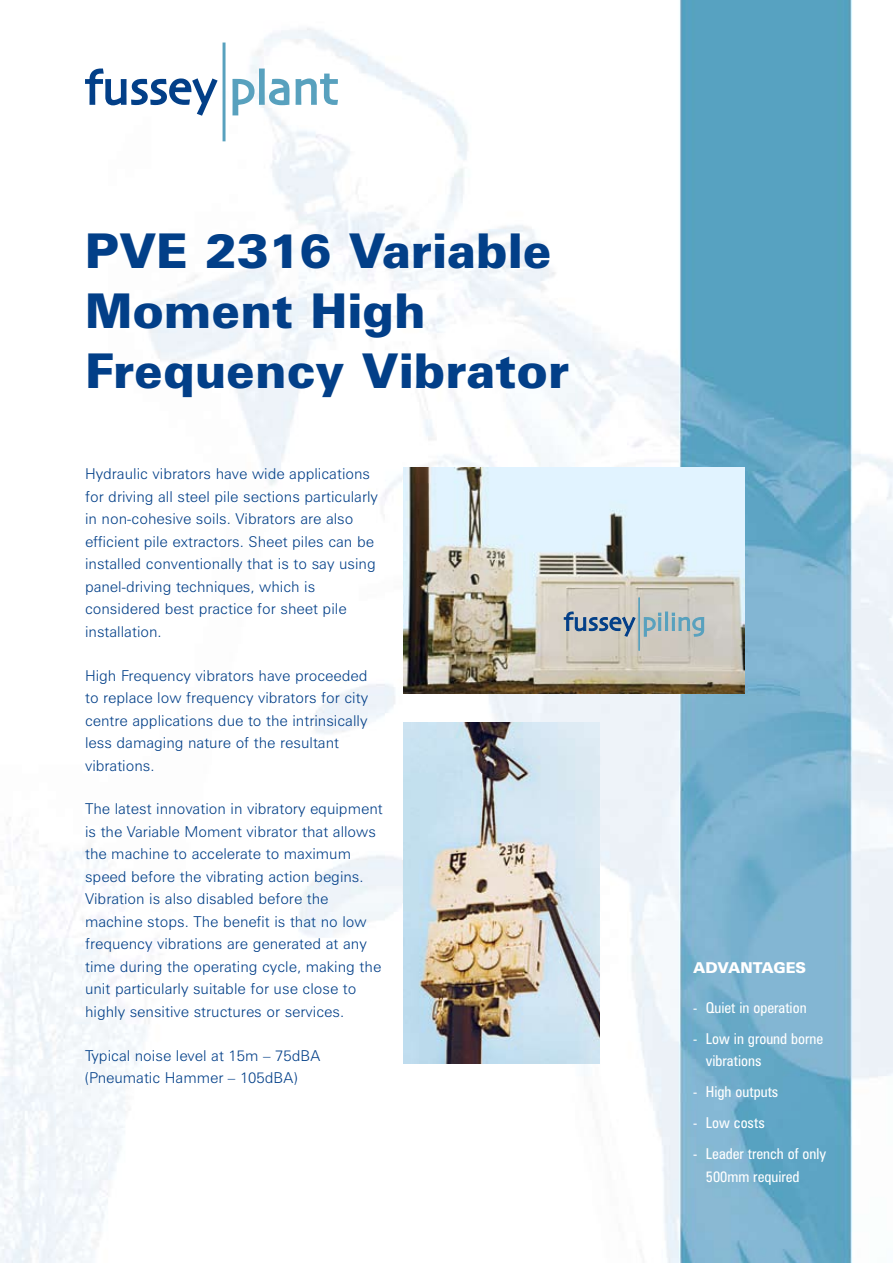
<style>
.page{position:relative;width:893px;height:1263px;background:#fff}
.page>*{position:absolute;margin:0;border:0;box-sizing:border-box;transform-origin:0 0}
.t1{font:900 48px/60px "Zurich BT";color:#023f88}
.t2{font:300 15px/22.5px "Zurich BT";color:#023f88}
.t3{font:condensed 15px/22.5px "Zurich BT";color:#fff}
.t4{font:900 15px "Zurich BT";color:#fff}
</style>
<div class="page">
<img style="left:0;top:0;width:893px;height:1263px">
<svg style="left:85px;top:67px;width:134px;height:50px"></svg>
<svg style="left:231px;top:67px;width:107px;height:49px"></svg>
<hr style="left:223px;top:43px;width:3px;height:98px;background:#58a1be">
<img style="left:404px;top:468px;width:340px;height:225px">
<img style="left:404px;top:723px;width:196px;height:340px">
<svg style="left:564px;top:591px;width:72px;height:68px;background:#bdbebb"></svg>
<svg style="left:643px;top:611px;width:61px;height:26px;background:#a6bbbf"></svg>
<hr style="left:638px;top:597px;width:2px;height:54px;background:#58a1be">
<h1 class="t1" style="left:85px;top:221px;width:486px">PVE 2316 Variable<br>Moment High<br>Frequency Vibrator</h1>
<p class="t2" style="left:85px;top:462px;width:294px">Hydraulic vibrators have wide applications for driving all steel pile sections particularly in non-cohesive soils. Vibrators are also efficient pile extractors. Sheet piles can be installed conventionally that is to say using panel-driving techniques, which is considered best practice for sheet pile installation.</p>
<p class="t2" style="left:85px;top:664px;width:285px">High Frequency vibrators have proceeded to replace low frequency vibrators for city centre applications due to the intrinsically less damaging nature of the resultant vibrations.</p>
<p class="t2" style="left:85px;top:797px;width:299px">The latest innovation in vibratory equipment is the Variable Moment vibrator that allows the machine to accelerate to maximum speed before the vibrating action begins.<br>Vibration is also disabled before the machine stops. The benefit is that no low frequency vibrations are generated at any time during the operating cycle, making the unit particularly suitable for use close to highly sensitive structures or services.</p>
<p class="t2" style="left:85px;top:1044px;width:237px">Typical noise level at 15m – 75dBA (Pneumatic Hammer – 105dBA)</p>
<p class="t4" style="left:693px;top:958px;width:115px">ADVANTAGES</p>
<p class="t3" style="left:693px;top:996px;width:115px">- Quiet in operation</p>
<p class="t3" style="left:706px;top:1027px;width:119px;text-indent:-13px">- Low in ground borne vibrations</p>
<p class="t3" style="left:693px;top:1080px;width:87px">- High outputs</p>
<p class="t3" style="left:693px;top:1111px;width:73px">- Low costs</p>
<p class="t3" style="left:706px;top:1142px;width:122px;text-indent:-13px">- Leader trench of only<br>500mm required</p>
</div>
